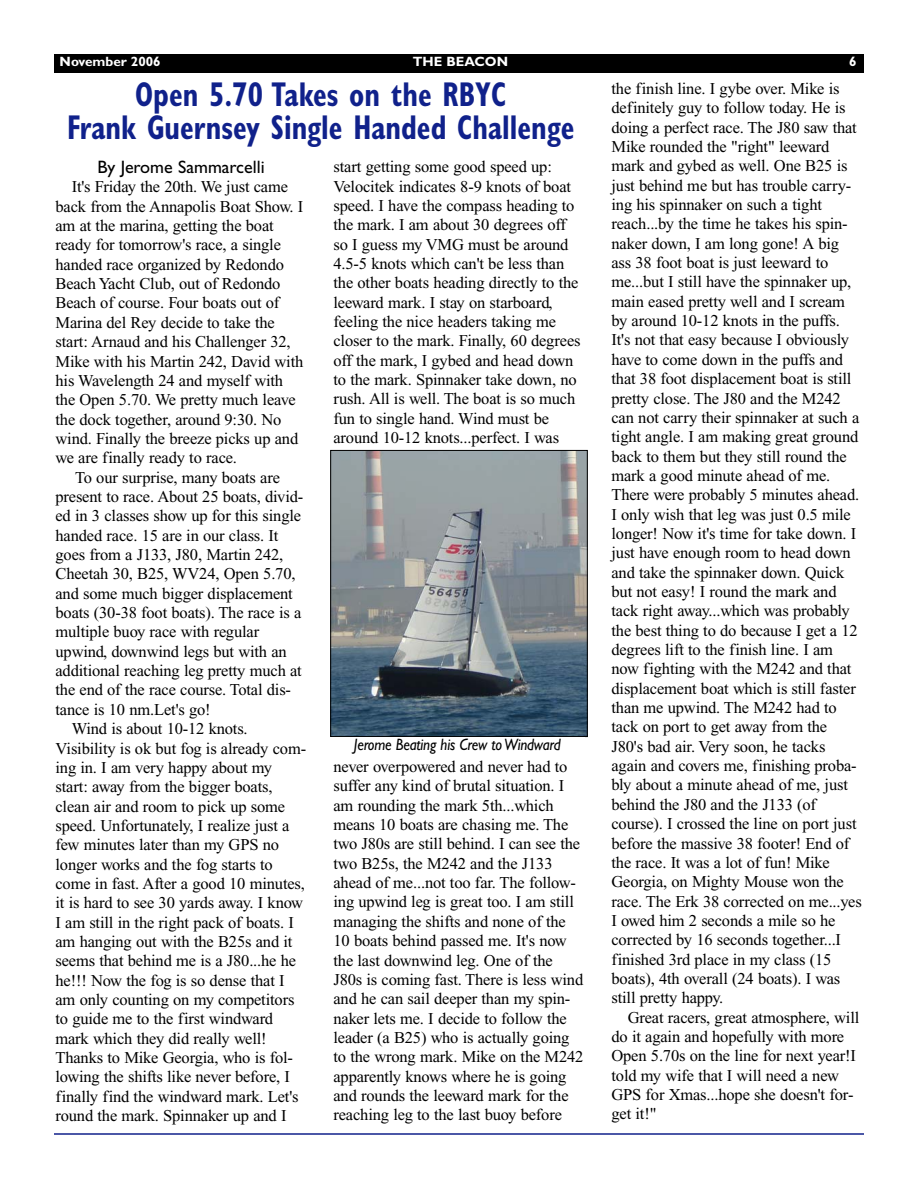
<style>
.page{position:relative;width:918px;height:1188px;background:#fff}
.page>*{position:absolute;margin:0;border:0;box-sizing:border-box;transform-origin:0 0}
.t1{font:700 condensed 34.5px/33px "Gill Sans";color:#10218b;text-align:center;scale:.85 1}
.t2{font:18px "Gill Sans";color:#000}
.t3{font:16.5px/19.4px "Times New Roman";letter-spacing:-.01em;color:#000}
.t4{font:italic 16.5px "Gill Sans";letter-spacing:-.01em;color:#000;scale:.9 1}
.t5{font:700 13.5px "Gill Sans";color:#fff}
</style>
<div class="page">
<div style="left:54px;top:54px;width:810px;height:19px;background:#000"></div>
<hr style="left:54px;top:1133px;width:810px;height:2px;background:#10218b">
<img style="left:332px;top:452px;width:254px;height:283px">
<div style="left:330px;top:450px;width:258px;height:287px;border:1px solid #000"></div>
<p class="t5" style="left:60px;top:57px;width:103px">November 2006</p>
<p class="t5" style="left:413px;top:57px;width:97px">THE BEACON</p>
<p class="t5" style="left:849px;top:57px;width:9px">6</p>
<h1 class="t1" style="left:67px;top:82px;width:598px">Open 5.70 Takes on the RBYC<br>Frank Guernsey Single Handed Challenge</h1>
<p class="t2" style="left:97px;top:161px;width:169px">By Jerome Sammarcelli</p>
<p class="t3" style="left:56px;top:179px;width:249px;text-indent:16px">It's Friday the 20th. We just came back from the Annapolis Boat Show. I am at the marina, getting the boat ready for tomorrow's race, a single handed race organized by Redondo Beach Yacht Club, out of Redondo Beach of course. Four boats out of Marina del Rey decide to take the start: Arnaud and his Challenger 32, Mike with his Martin 242, David with his Wavelength 24 and myself with the Open 5.70. We pretty much leave the dock together, around 9:30. No wind. Finally the breeze picks up and we are finally ready to race.</p>
<p class="t3" style="left:75px;top:469px;width:206px">To our surprise, many boats are</p>
<p class="t3" style="left:56px;top:488px;width:249px">present to race. About 25 boats, divid-</p>
<p class="t3" style="left:56px;top:508px;width:247px">ed in 3 classes show up for this single</p>
<p class="t3" style="left:56px;top:527px;width:224px">handed race. 15 are in our class. It</p>
<p class="t3" style="left:56px;top:546px;width:229px">goes from a J133, J80, Martin 242,</p>
<p class="t3" style="left:56px;top:566px;width:242px">Cheetah 30, B25, WV24, Open 5.70,</p>
<p class="t3" style="left:56px;top:585px;width:239px">and some much bigger displacement</p>
<p class="t3" style="left:56px;top:604px;width:247px">boats (30-38 foot boats). The race is a</p>
<p class="t3" style="left:56px;top:624px;width:205px">multiple buoy race with regular</p>
<p class="t3" style="left:56px;top:643px;width:233px">upwind, downwind legs but with an</p>
<p class="t3" style="left:56px;top:662px;width:248px">additional reaching leg pretty much at</p>
<p class="t3" style="left:56px;top:682px;width:237px">the end of the race course. Total dis-</p>
<p class="t3" style="left:56px;top:701px;width:157px">tance is 10 nm.Let's go!</p>
<p class="t3" style="left:72px;top:721px;width:178px">Wind is about 10-12 knots.</p>
<p class="t3" style="left:56px;top:740px;width:252px">Visibility is ok but fog is already com-</p>
<p class="t3" style="left:56px;top:759px;width:218px">ing in. I am very happy about my</p>
<p class="t3" style="left:56px;top:779px;width:219px">start: away from the bigger boats,</p>
<p class="t3" style="left:56px;top:798px;width:231px">clean air and room to pick up some</p>
<p class="t3" style="left:56px;top:817px;width:236px">speed. Unfortunately, I realize just a</p>
<p class="t3" style="left:56px;top:837px;width:225px">few minutes later than my GPS no</p>
<p class="t3" style="left:56px;top:856px;width:219px">longer works and the fog starts to</p>
<p class="t3" style="left:56px;top:875px;width:251px">come in fast. After a good 10 minutes,</p>
<p class="t3" style="left:56px;top:895px;width:249px">it is hard to see 30 yards away. I know</p>
<p class="t3" style="left:56px;top:914px;width:240px">I am still in the right pack of boats. I</p>
<p class="t3" style="left:56px;top:933px;width:238px">am hanging out with the B25s and it</p>
<p class="t3" style="left:56px;top:953px;width:242px">seems that behind me is a J80...he he</p>
<p class="t3" style="left:56px;top:972px;width:231px">he!!! Now the fog is so dense that I</p>
<p class="t3" style="left:56px;top:991px;width:240px">am only counting on my competitors</p>
<p class="t3" style="left:56px;top:1011px;width:219px">to guide me to the first windward</p>
<p class="t3" style="left:56px;top:1030px;width:213px">mark which they did really well!</p>
<p class="t3" style="left:56px;top:1049px;width:239px">Thanks to Mike Georgia, who is fol-</p>
<p class="t3" style="left:56px;top:1069px;width:236px">lowing the shifts like never before, I</p>
<p class="t3" style="left:56px;top:1088px;width:245px">finally find the windward mark. Let's</p>
<p class="t3" style="left:56px;top:1107px;width:233px">round the mark. Spinnaker up and I</p>
<p class="t3" style="left:334px;top:159px;width:249px">start getting some good speed up:<br>Velocitek indicates 8-9 knots of boat speed. I have the compass heading to the mark. I am about 30 degrees off so I guess my VMG must be around 4.5-5 knots which can't be less than the other boats heading directly to the leeward mark. I stay on starboard, feeling the nice headers taking me closer to the mark. Finally, 60 degrees off the mark, I gybed and head down to the mark. Spinnaker take down, no rush. All is well. The boat is so much fun to single hand. Wind must be around 10-12 knots...perfect. I was</p>
<p class="t4" style="left:354px;top:739px;width:231px">Jerome Beating his Crew to Windward</p>
<p class="t3" style="left:334px;top:758px;width:252px">never overpowered and never had to suffer any kind of brutal situation. I am rounding the mark 5th...which means 10 boats are chasing me. The two J80s are still behind. I can see the two B25s, the M242 and the J133 ahead of me...not too far. The follow&shy;ing upwind leg is great too. I am still managing the shifts and none of the 10 boats behind passed me. It's now the last downwind leg. One of the J80s is coming fast. There is less wind and he can sail deeper than my spin&shy;naker lets me. I decide to follow the leader (a B25) who is actually going to the wrong mark. Mike on the M242 apparently knows where he is going and rounds the leeward mark for the reaching leg to the last buoy before</p>
<p class="t3" style="left:612px;top:80px;width:252px">the finish line. I gybe over. Mike is definitely guy to follow today. He is doing a perfect race. The J80 saw that Mike rounded the "right" leeward mark and gybed as well. One B25 is just behind me but has trouble carry&shy;ing his spinnaker on such a tight reach...by the time he takes his spin&shy;naker down, I am long gone! A big ass 38 foot boat is just leeward to me...but I still have the spinnaker up, main eased pretty well and I scream by around 10-12 knots in the puffs.<br>It's not that easy because I obviously have to come down in the puffs and that 38 foot displacement boat is still pretty close. The J80 and the M242 can not carry their spinnaker at such a tight angle. I am making great ground back to them but they still round the mark a good minute ahead of me.<br>There were probably 5 minutes ahead.<br>I only wish that leg was just 0.5 mile longer! Now it's time for take down. I just have enough room to head down and take the spinnaker down. Quick but not easy! I round the mark and tack right away...which was probably the best thing to do because I get a 12 degrees lift to the finish line. I am now fighting with the M242 and that displacement boat which is still faster than me upwind. The M242 had to tack on port to get away from the J80's bad air. Very soon, he tacks again and covers me, finishing proba&shy;bly about a minute ahead of me, just behind the J80 and the J133 (of course). I crossed the line on port just before the massive 38 footer! End of the race. It was a lot of fun! Mike Georgia, on Mighty Mouse won the race. The Erk 38 corrected on me...yes I owed him 2 seconds a mile so he corrected by 16 seconds together...I finished 3rd place in my class (15 boats), 4th overall (24 boats). I was still pretty happy.</p>
<p class="t3" style="left:612px;top:1009px;width:249px;text-indent:16px">Great racers, great atmosphere, will do it again and hopefully with more<br>Open 5.70s on the line for next year!I told my wife that I will need a new<br>GPS for Xmas...hope she doesn't for&shy;get it!"</p>
</div>
